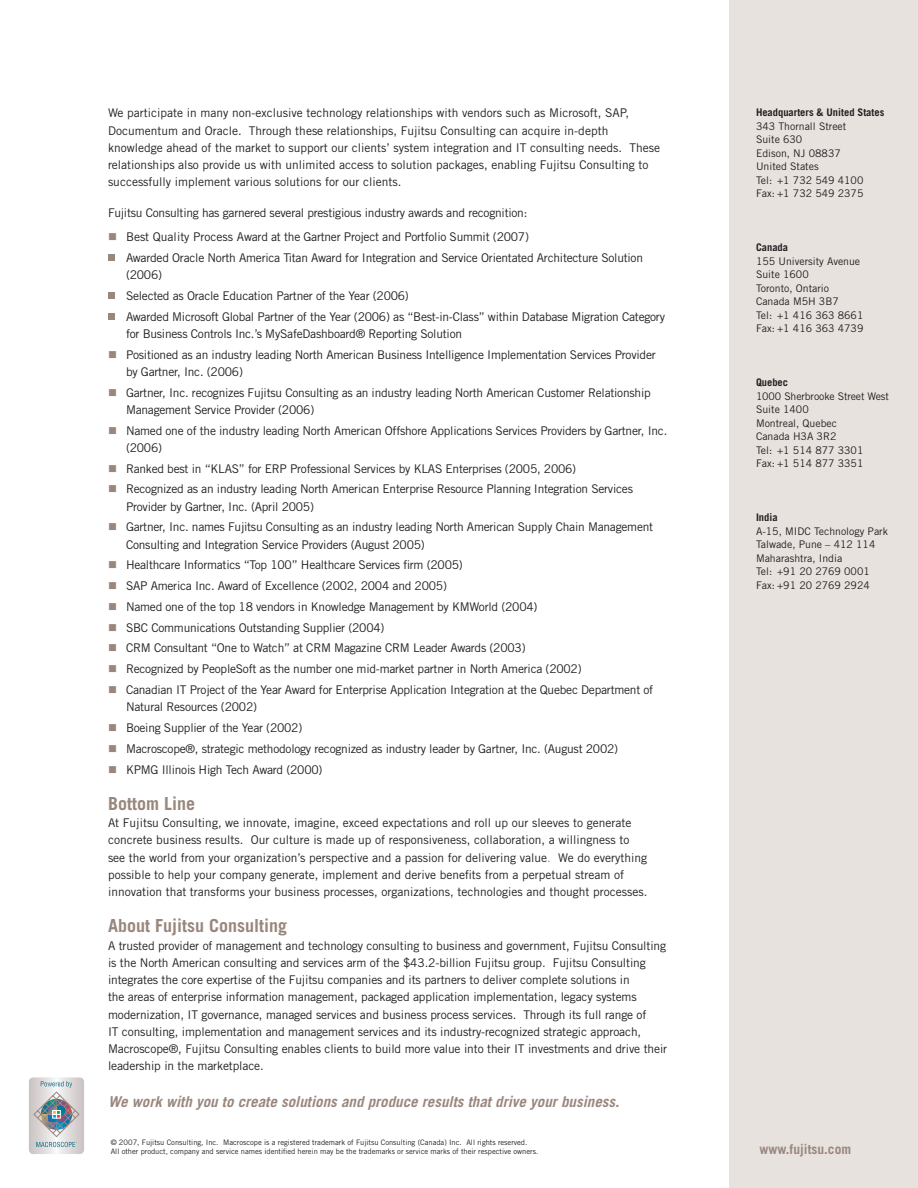
<style>
.page{position:relative;width:918px;height:1188px;background:#fff}
.page>*{position:absolute;margin:0;border:0;box-sizing:border-box;transform-origin:0 0}
.t1{font:700 18px "Trade Gothic";color:#99877d}
.t2{font:italic 700 15px "Trade Gothic";color:#99877d}
.t3{font:700 13.5px "Trade Gothic";color:#99877d}
.Subtext{font:12px/17.2px "Trade Gothic";letter-spacing:-.02em;color:#231f20}
.Body_text{font:12px/17.2px "Trade Gothic";color:#231f20}
.t4{font:10.5px "Trade Gothic";color:#231f20}
.t5{font:700 10.5px "Trade Gothic";color:#231f20}
.t6{font:7.5px/9px "Trade Gothic";color:#231f20}
.s1{color:#99877d}
</style>
<div class="page">
<div style="left:729px;top:0;width:189px;height:1188px;background:#e8e2df"></div>
<img style="left:29px;top:1077px;width:55px;height:77px">
<svg style="left:33px;top:1081px;width:47px;height:66px"></svg>
<svg style="left:108px;top:255px;width:6px;height:6px"></svg>
<svg style="left:108px;top:293px;width:6px;height:6px"></svg>
<div style="left:108px;top:313px;width:6px;height:7px;background:#99877d"></div>
<p class="Body_text" style="left:108px;top:104px;width:554px">We participate in many non-exclusive technology relationships with vendors such as Microsoft, SAP, Documentum and Oracle. Through these relationships, Fujitsu Consulting can acquire in-depth knowledge ahead of the market to support our clients’ system integration and IT consulting needs. These relationships also provide us with unlimited access to solution packages, enabling Fujitsu Consulting to successfully implement various solutions for our clients.</p>
<p class="Subtext" style="left:108px;top:204px;width:421px">Fujitsu Consulting has garnered several prestigious industry awards and recognition:</p>
<p class="Subtext" style="left:108px;top:228px;width:423px"><span class="s1">■</span> Best Quality Process Award at the Gartner Project and Portfolio Summit (2007)</p>
<p class="Subtext" style="left:126px;top:249px;width:519px">Awarded Oracle North America Titan Award for Integration and Service Orientated Architecture Solution (2006)</p>
<p class="Subtext" style="left:126px;top:287px;width:284px">Selected as Oracle Education Partner of the Year (2006)</p>
<p class="Subtext" style="left:126px;top:308px;width:541px">Awarded Microsoft Global Partner of the Year (2006) as “Best-in-Class” within Database Migration Category for Business Controls Inc.’s MySafeDashboard® Reporting Solution</p>
<p class="Subtext" style="left:126px;top:346px;width:531px;text-indent:-18px"><span class="s1">■</span> Positioned as an industry leading North American Business Intelligence Implementation Services Provider by Gartner, Inc. (2006)</p>
<p class="Subtext" style="left:126px;top:384px;width:526px;text-indent:-18px"><span class="s1">■</span> Gartner, Inc. recognizes Fujitsu Consulting as an industry leading North American Customer Relationship<br>Management Service Provider (2006)</p>
<p class="Subtext" style="left:126px;top:422px;width:543px;text-indent:-18px"><span class="s1">■</span> Named one of the industry leading North American Offshore Applications Services Providers by Gartner, Inc. (2006)</p>
<p class="Subtext" style="left:108px;top:460px;width:470px"><span class="s1">■</span> Ranked best in “KLAS” for ERP Professional Services by KLAS Enterprises (2005, 2006)</p>
<p class="Subtext" style="left:126px;top:480px;width:508px;text-indent:-18px"><span class="s1">■</span> Recognized as an industry leading North American Enterprise Resource Planning Integration Services<br>Provider by Gartner, Inc. (April 2005)</p>
<p class="Subtext" style="left:126px;top:518px;width:529px;text-indent:-18px"><span class="s1">■</span> Gartner, Inc. names Fujitsu Consulting as an industry leading North American Supply Chain Management<br>Consulting and Integration Service Providers (August 2005)</p>
<p class="Subtext" style="left:108px;top:556px;width:356px"><span class="s1">■</span> Healthcare Informatics “Top 100” Healthcare Services firm (2005)</p>
<p class="Subtext" style="left:108px;top:577px;width:341px"><span class="s1">■</span> SAP America Inc. Award of Excellence (2002, 2004 and 2005)</p>
<p class="Subtext" style="left:108px;top:598px;width:431px"><span class="s1">■</span> Named one of the top 18 vendors in Knowledge Management by KMWorld (2004)</p>
<p class="Subtext" style="left:108px;top:619px;width:278px"><span class="s1">■</span> SBC Communications Outstanding Supplier (2004)</p>
<p class="Subtext" style="left:108px;top:639px;width:419px"><span class="s1">■</span> CRM Consultant “One to Watch” at CRM Magazine CRM Leader Awards (2003)</p>
<p class="Subtext" style="left:108px;top:660px;width:475px"><span class="s1">■</span> Recognized by PeopleSoft as the number one mid-market partner in North America (2002)</p>
<p class="Subtext" style="left:126px;top:681px;width:529px;text-indent:-18px"><span class="s1">■</span> Canadian IT Project of the Year Award for Enterprise Application Integration at the Quebec Department of<br>Natural Resources (2002)</p>
<p class="Subtext" style="left:108px;top:719px;width:196px"><span class="s1">■</span> Boeing Supplier of the Year (2002)</p>
<p class="Subtext" style="left:108px;top:740px;width:512px"><span class="s1">■</span> Macroscope®, strategic methodology recognized as industry leader by Gartner, Inc. (August 2002)</p>
<p class="Subtext" style="left:108px;top:760px;width:216px"><span class="s1">■</span> KPMG Illinois High Tech Award (2000)</p>
<p class="t1" style="left:108px;top:792px;width:89px">Bottom Line</p>
<p class="Body_text" style="left:108px;top:814px;width:541px">At Fujitsu Consulting, we innovate, imagine, exceed expectations and roll up our sleeves to generate concrete business results. Our culture is made up of responsiveness, collaboration, a willingness to see the world from your organization’s perspective and a passion for delivering value<span class="s1">.</span> We do everything possible to help your company generate, implement and derive benefits from a perpetual stream of innovation that transforms your business processes, organizations, technologies and thought processes.</p>
<p class="t1" style="left:108px;top:915px;width:181px">About Fujitsu Consulting</p>
<p class="Body_text" style="left:108px;top:937px;width:561px">A trusted provider of management and technology consulting to business and government, Fujitsu Consulting is the North American consulting and services arm of the $43.2-billion Fujitsu group. Fujitsu Consulting integrates the core expertise of the Fujitsu companies and its partners to deliver complete solutions in<br>the areas of enterprise information management, packaged application implementation, legacy systems modernization, IT governance, managed services and business process services. Through its full range of<br>IT consulting, implementation and management services and its industry-recognized strategic approach, Macroscope®, Fujitsu Consulting enables clients to build more value into their IT investments and drive their leadership in the marketplace.</p>
<p class="t2" style="left:108px;top:1092px;width:513px">We work with you to create solutions and produce results that drive your business.</p>
<p class="t5" style="left:756px;top:106px;width:130px">Headquarters &amp; United States</p>
<p class="t4" style="left:756px;top:120px;width:92px">343 Thornall Street</p>
<p class="t4" style="left:756px;top:133px;width:48px">Suite 630</p>
<p class="t4" style="left:756px;top:147px;width:86px">Edison, NJ 08837</p>
<p class="t4" style="left:756px;top:160px;width:64px">United States</p>
<p class="t4" style="left:756px;top:174px;width:109px">Tel: +1 732 549 4100</p>
<p class="t4" style="left:756px;top:187px;width:109px">Fax: +1 732 549 2375</p>
<p class="t5" style="left:756px;top:241px;width:34px">Canada</p>
<p class="t4" style="left:756px;top:255px;width:106px">155 University Avenue</p>
<p class="t4" style="left:756px;top:268px;width:54px">Suite 1600</p>
<p class="t4" style="left:756px;top:282px;width:75px">Toronto, Ontario</p>
<p class="t4" style="left:756px;top:295px;width:84px">Canada M5H 3B7</p>
<p class="t4" style="left:756px;top:309px;width:109px">Tel: +1 416 363 8661</p>
<p class="t4" style="left:756px;top:322px;width:109px">Fax: +1 416 363 4739</p>
<p class="t5" style="left:756px;top:376px;width:34px">Quebec</p>
<p class="t4" style="left:756px;top:390px;width:135px">1000 Sherbrooke Street West</p>
<p class="t4" style="left:756px;top:403px;width:54px">Suite 1400</p>
<p class="t4" style="left:756px;top:417px;width:83px">Montreal, Quebec</p>
<p class="t4" style="left:756px;top:430px;width:82px">Canada H3A 3R2</p>
<p class="t4" style="left:756px;top:444px;width:109px">Tel: +1 514 877 3301</p>
<p class="t4" style="left:756px;top:457px;width:109px">Fax: +1 514 877 3351</p>
<p class="t5" style="left:756px;top:511px;width:23px">India</p>
<p class="t4" style="left:756px;top:525px;width:134px">A-15, MIDC Technology Park</p>
<p class="t4" style="left:756px;top:538px;width:121px">Talwade, Pune – 412 114</p>
<p class="t4" style="left:756px;top:552px;width:88px">Maharashtra, India</p>
<p class="t4" style="left:756px;top:565px;width:115px">Tel: +91 20 2769 0001</p>
<p class="t4" style="left:756px;top:579px;width:115px">Fax: +91 20 2769 2924</p>
<p class="t6" style="left:111px;top:1138px;width:429px">© 2007, Fujitsu Consulting, Inc. Macroscope is a registered trademark of Fujitsu Consulting (Canada) Inc. All rights reserved.<br>All other product, company and service names identified herein may be the trademarks or service marks of their respective owners.</p>
<p class="t3" style="left:759px;top:1141px;width:93px">www.fujitsu.com</p>
</div>
